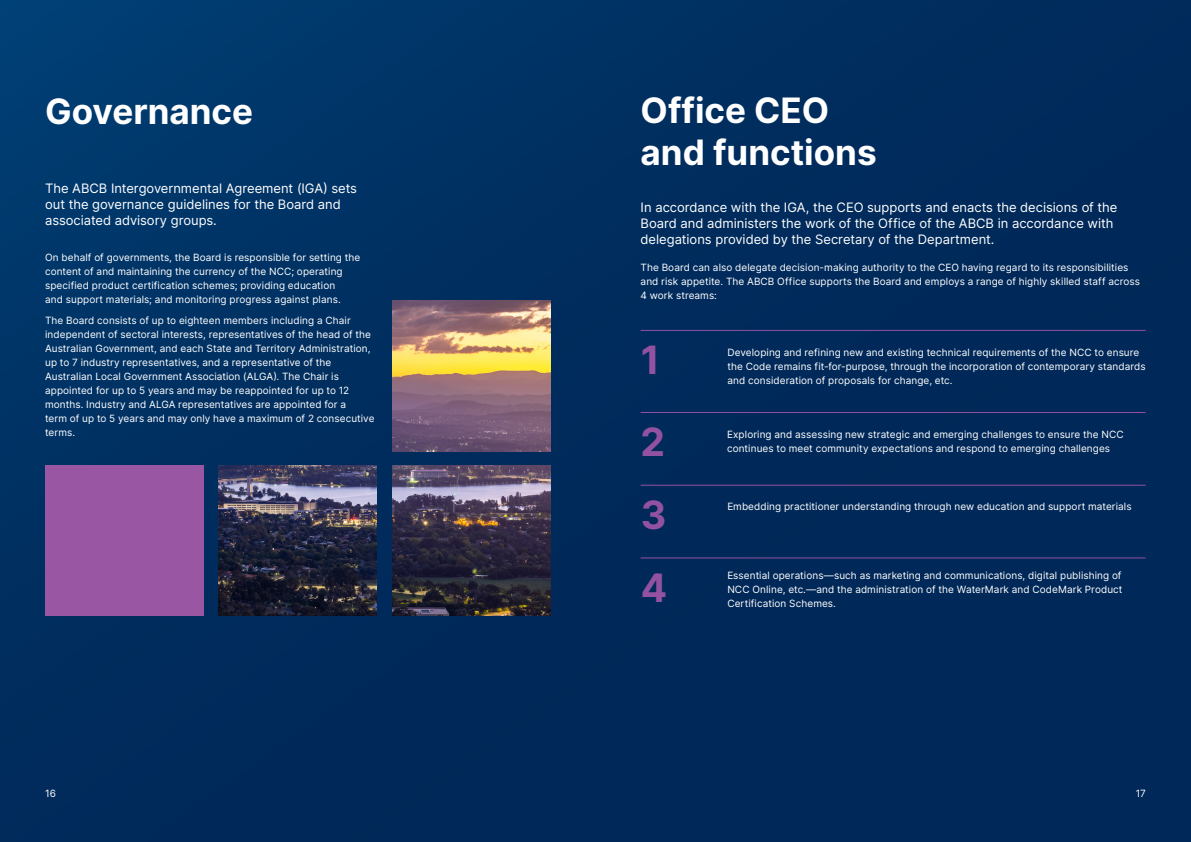
<style>
.page{position:relative;width:1191px;height:842px;background:#fff}
.page>*{position:absolute;margin:0;border:0;box-sizing:border-box;transform-origin:0 0}
.Body_text{font:700 39px "Inter";color:#9252a1}
.t1{font:700 35px/42px "Inter";color:#fff}
.Intro_1{font:13px/16px "Inter";color:#fff}
._7b_Body{font:10px/14px "Inter";letter-spacing:.01em;color:#fff}
.Bullet_3_Numbers{font:10px/14px "Inter";letter-spacing:.01em;color:#fff}
</style>
<div class="page">
<div style="left:0;top:0;width:1191px;height:842px;background:linear-gradient(to right,#003365,#002756)"></div>
<img style="left:392px;top:301px;width:158px;height:150px">
<img style="left:392px;top:465px;width:158px;height:150px">
<img style="left:219px;top:465px;width:158px;height:150px">
<div style="left:45px;top:465px;width:158px;height:150px;background:#9957a3"></div>
<hr style="left:640px;top:330px;width:505px;height:1px;background:#9252a1">
<hr style="left:640px;top:412px;width:505px;height:1px;background:#9252a1">
<hr style="left:640px;top:485px;width:505px;height:1px;background:#9252a1">
<hr style="left:640px;top:557px;width:505px;height:1px;background:#9252a1">
<h1 class="t1" style="left:45px;top:90px;width:209px">Governance</h1>
<p class="Intro_1" style="left:45px;top:180px;width:313px">The ABCB Intergovernmental Agreement (IGA) sets out the governance guidelines for the Board and associated advisory groups.</p>
<p class="_7b_Body" style="left:45px;top:250px;width:317px">On behalf of governments, the Board is responsible for setting the content of and maintaining the currency of the NCC; operating specified product certification schemes; providing education<br>and support materials; and monitoring progress against plans.</p>
<p class="_7b_Body" style="left:45px;top:313px;width:331px">The Board consists of up to eighteen members including a Chair independent of sectoral interests, representatives of the head of the Australian Government, and each State and Territory Administration, up to 7 industry representatives, and a representative of the Australian Local Government Association (ALGA). The Chair is appointed for up to 5 years and may be reappointed for up to 12 months. Industry and ALGA representatives are appointed for a<br>term of up to 5 years and may only have a maximum of 2 consecutive terms.</p>
<h1 class="t1" style="left:640px;top:89px;width:238px">Office CEO and functions</h1>
<p class="Intro_1" style="left:640px;top:199px;width:478px">In accordance with the IGA, the CEO supports and enacts the decisions of the<br>Board and administers the work of the Office of the ABCB in accordance with delegations provided by the Secretary of the Department.</p>
<p class="_7b_Body" style="left:640px;top:260px;width:501px">The Board can also delegate decision-making authority to the CEO having regard to its responsibilities and risk appetite. The ABCB Office supports the Board and employs a range of highly skilled staff across<br>4 work streams:</p>
<p class="Body_text" style="left:641px;top:332px;width:21px">1</p>
<p class="Bullet_3_Numbers" style="left:727px;top:345px;width:419px">Developing and refining new and existing technical requirements of the NCC to ensure the Code remains fit-for-purpose, through the incorporation of contemporary standards</p>
<p class="Bullet_3_Numbers" style="left:727px;top:373px;width:227px">and consideration of proposals for change, etc.</p>
<p class="Body_text" style="left:640px;top:414px;width:26px">2</p>
<p class="Bullet_3_Numbers" style="left:727px;top:427px;width:398px">Exploring and assessing new strategic and emerging challenges to ensure the NCC</p>
<p class="Bullet_3_Numbers" style="left:727px;top:441px;width:384px">continues to meet community expectations and respond to emerging challenges</p>
<p class="Body_text" style="left:641px;top:486px;width:27px">3</p>
<p class="Bullet_3_Numbers" style="left:727px;top:499px;width:406px">Embedding practitioner understanding through new education and support materials</p>
<p class="Body_text" style="left:641px;top:559px;width:28px">4</p>
<p class="Bullet_3_Numbers" style="left:727px;top:568px;width:397px;text-align:justify">Essential operations—such as marketing and communications, digital publishing of NCC Online, etc.—and the administration of the WaterMark and CodeMark Product Certification Schemes.</p>
<p class="_7b_Body" style="left:45px;top:786px;width:12px">16</p>
<p class="_7b_Body" style="left:1135px;top:786px;width:12px">17</p>
</div>
